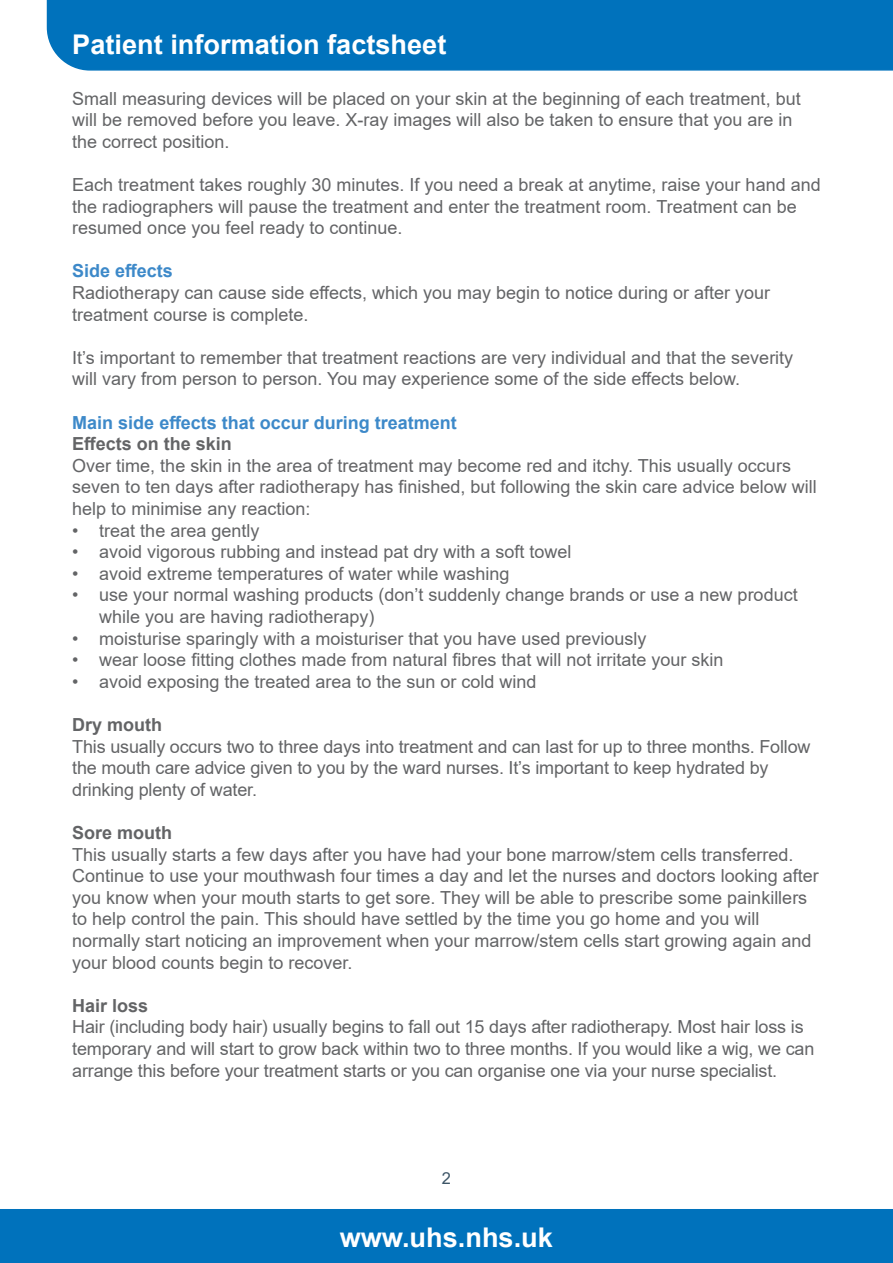
<style>
.page{position:relative;width:893px;height:1263px;background:#fff}
.page>*{position:absolute;margin:0;border:0;box-sizing:border-box;transform-origin:0 0}
.t1{font:700 27.15px "Arial";color:#fff}
.t2{font:18px/21.6px "Arial";color:#636466}
.t3{font:700 18px "Arial";color:#3d89c9}
.t4{font:700 18px "Arial";color:#636466}
.t5{font:16.5px "Arial";color:#3d5567}
</style>
<div class="page">
<div style="left:0;top:1209px;width:893px;height:54px;background:#0072bc"></div>
<div style="left:46px;top:0;width:847px;height:71px;background:#0072bc"></div>
<h1 class="t1" style="left:72px;top:25px;width:376px">Patient information factsheet</h1>
<p class="t2" style="left:72px;top:87px;width:730px">Small measuring devices will be placed on your skin at the beginning of each treatment, but will be removed before you leave. X-ray images will also be taken to ensure that you are in the correct position.</p>
<p class="t2" style="left:72px;top:174px;width:750px">Each treatment takes roughly 30 minutes. If you need a break at anytime, raise your hand and the radiographers will pause the treatment and enter the treatment room. Treatment can be resumed once you feel ready to continue.</p>
<p class="t3" style="left:72px;top:258px;width:102px">Side effects</p>
<p class="t2" style="left:72px;top:282px;width:699px">Radiotherapy can cause side effects, which you may begin to notice during or after your treatment course is complete.</p>
<p class="t2" style="left:72px;top:346px;width:722px">It’s important to remember that treatment reactions are very individual and that the severity will vary from person to person. You may experience some of the side effects below.</p>
<p class="t3" style="left:72px;top:410px;width:386px">Main side effects that occur during treatment</p>
<p class="t4" style="left:72px;top:431px;width:161px">Effects on the skin</p>
<p class="t2" style="left:72px;top:454px;width:746px">Over time, the skin in the area of treatment may become red and itchy. This usually occurs seven to ten days after radiotherapy has finished, but following the skin care advice below will help to minimise any reaction:</p>
<p class="t2" style="left:72px;top:519px;width:189px">• treat the area gently</p>
<p class="t2" style="left:72px;top:541px;width:501px">• avoid vigorous rubbing and instead pat dry with a soft towel</p>
<p class="t2" style="left:72px;top:562px;width:439px">• avoid extreme temperatures of water while washing</p>
<p class="t2" style="left:99px;top:584px;width:700px;text-indent:-27px">• use your normal washing products (don’t suddenly change brands or use a new product while you are having radiotherapy)</p>
<p class="t2" style="left:72px;top:627px;width:576px">• moisturise sparingly with a moisturiser that you have used previously</p>
<p class="t2" style="left:72px;top:649px;width:653px">• wear loose fitting clothes made from natural fibres that will not irritate your skin</p>
<p class="t2" style="left:72px;top:670px;width:466px">• avoid exposing the treated area to the sun or cold wind</p>
<p class="t4" style="left:72px;top:712px;width:92px">Dry mouth</p>
<p class="t2" style="left:72px;top:735px;width:740px">This usually occurs two to three days into treatment and can last for up to three months. Follow the mouth care advice given to you by the ward nurses. It’s important to keep hydrated by drinking plenty of water.</p>
<p class="t4" style="left:72px;top:820px;width:102px">Sore mouth</p>
<p class="t2" style="left:72px;top:843px;width:748px">This usually starts a few days after you have had your bone marrow/stem cells transferred.<br>Continue to use your mouthwash four times a day and let the nurses and doctors looking after you know when your mouth starts to get sore. They will be able to prescribe some painkillers to help control the pain. This should have settled by the time you go home and you will normally start noticing an improvement when your marrow/stem cells start growing again and your blood counts begin to recover.</p>
<p class="t4" style="left:72px;top:993px;width:78px">Hair loss</p>
<p class="t2" style="left:72px;top:1016px;width:744px">Hair (including body hair) usually begins to fall out 15 days after radiotherapy. Most hair loss is temporary and will start to grow back within two to three months. If you would like a wig, we can arrange this before your treatment starts or you can organise one via your nurse specialist.</p>
<p class="t5" style="left:442px;top:1166px;width:11px">2</p>
<h1 class="t1" style="left:340px;top:1218px;width:215px">www.uhs.nhs.uk</h1>
</div>
